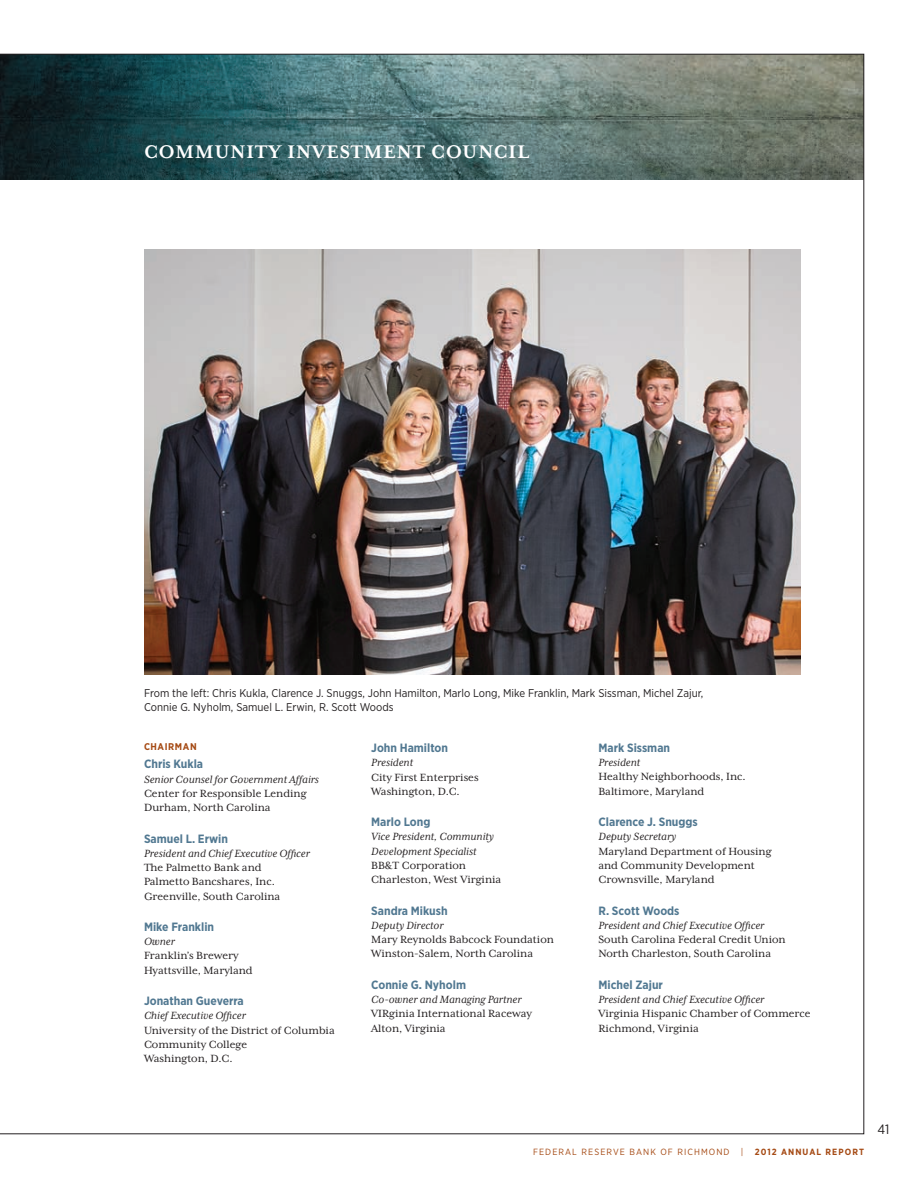
<style>
.page{position:relative;width:918px;height:1188px;background:#fff}
.page>*{position:absolute;margin:0;border:0;box-sizing:border-box;transform-origin:0 0}
.t1{font:700 21px "Mrs Eaves XL Serif OT";letter-spacing:.05em;color:#fff}
.t2{font:13.5px "Gotham Narrow";color:#231f20}
.t3{font:12px/14.2px "Mrs Eaves XL Serif OT";color:#231f20}
.t4{font:italic 12px/14.2px "Mrs Eaves XL Serif OT";color:#231f20}
.t5{font:700 12px "Gotham Narrow";color:#517891}
.t6{font:11.25px/13.5px "Gotham Narrow";color:#231f20}
.t7{font:700 9.75px "Gotham Narrow";letter-spacing:.06em;color:#a54a14}
.t8{font:9px "Gotham Narrow";letter-spacing:.12em;color:#a54a14}
.t9{font:700 9px "Gotham Narrow";letter-spacing:.12em;color:#a54a14}
</style>
<div class="page">
<img style="left:0;top:54px;width:864px;height:1080px">
<h1 class="t1" style="left:144px;top:141px;width:387px">COMMUNITY INVESTMENT COUNCIL</h1>
<p class="t6" style="left:144px;top:687px;width:561px">From the left: Chris Kukla, Clarence J. Snuggs, John Hamilton, Marlo Long, Mike Franklin, Mark Sissman, Michel Zajur,<br>Connie G. Nyholm, Samuel L. Erwin, R. Scott Woods</p>
<p class="t7" style="left:144px;top:741px;width:54px">CHAIRMAN</p>
<p class="t5" style="left:144px;top:756px;width:61px">Chris Kukla</p>
<p class="t4" style="left:144px;top:772px;width:176px">Senior Counsel for Government Affairs</p>
<p class="t3" style="left:144px;top:786px;width:164px">Center for Responsible Lending<br>Durham, North Carolina</p>
<p class="t5" style="left:144px;top:831px;width:86px">Samuel L. Erwin</p>
<p class="t4" style="left:144px;top:846px;width:167px">President and Chief Executive Officer</p>
<p class="t3" style="left:144px;top:860px;width:138px">The Palmetto Bank and<br>Palmetto Bancshares, Inc.<br>Greenville, South Carolina</p>
<p class="t5" style="left:144px;top:919px;width:72px">Mike Franklin</p>
<p class="t4" style="left:144px;top:935px;width:32px">Owner</p>
<p class="t3" style="left:144px;top:949px;width:110px">Franklin’s Brewery<br>Hyattsville, Maryland</p>
<p class="t5" style="left:144px;top:993px;width:101px">Jonathan Gueverra</p>
<p class="t4" style="left:144px;top:1009px;width:103px">Chief Executive Officer</p>
<p class="t3" style="left:144px;top:1023px;width:192px">University of the District of Columbia<br>Community College<br>Washington, D.C.</p>
<p class="t5" style="left:371px;top:740px;width:78px">John Hamilton</p>
<p class="t4" style="left:371px;top:756px;width:43px">President</p>
<p class="t3" style="left:371px;top:770px;width:109px">City First Enterprises<br>Washington, D.C.</p>
<p class="t5" style="left:371px;top:814px;width:61px">Marlo Long</p>
<p class="t4" style="left:371px;top:830px;width:124px">Vice President, Community<br>Development Specialist</p>
<p class="t3" style="left:371px;top:858px;width:131px">BB&amp;T Corporation<br>Charleston, West Virginia</p>
<p class="t5" style="left:371px;top:903px;width:78px">Sandra Mikush</p>
<p class="t4" style="left:371px;top:918px;width:74px">Deputy Director</p>
<p class="t3" style="left:371px;top:932px;width:184px">Mary Reynolds Babcock Foundation<br>Winston-Salem, North Carolina</p>
<p class="t5" style="left:371px;top:977px;width:96px">Connie G. Nyholm</p>
<p class="t4" style="left:371px;top:992px;width:152px">Co-owner and Managing Partner</p>
<p class="t3" style="left:371px;top:1007px;width:162px">VIRginia International Raceway<br>Alton, Virginia</p>
<p class="t5" style="left:598px;top:740px;width:73px">Mark Sissman</p>
<p class="t4" style="left:598px;top:755px;width:43px">President</p>
<p class="t3" style="left:598px;top:770px;width:149px">Healthy Neighborhoods, Inc.<br>Baltimore, Maryland</p>
<p class="t5" style="left:598px;top:814px;width:101px">Clarence J. Snuggs</p>
<p class="t4" style="left:598px;top:830px;width:79px">Deputy Secretary</p>
<p class="t3" style="left:598px;top:844px;width:175px">Maryland Department of Housing and Community Development<br>Crownsville, Maryland</p>
<p class="t5" style="left:598px;top:903px;width:83px">R. Scott Woods</p>
<p class="t4" style="left:598px;top:918px;width:167px">President and Chief Executive Officer</p>
<p class="t3" style="left:598px;top:932px;width:189px">South Carolina Federal Credit Union<br>North Charleston, South Carolina</p>
<p class="t5" style="left:598px;top:977px;width:66px">Michel Zajur</p>
<p class="t4" style="left:598px;top:992px;width:167px">President and Chief Executive Officer</p>
<p class="t3" style="left:598px;top:1007px;width:214px">Virginia Hispanic Chamber of Commerce<br>Richmond, Virginia</p>
<p class="t8" style="left:533px;top:1146px;width:14px">Federa</p>
<p class="t8" style="left:572px;top:1146px;width:23px">l Reser</p>
<p class="t8" style="left:613px;top:1146px;width:117px">ve Bank of Richmond</p>
<p class="t8" style="left:741px;top:1146px;width:4px">|</p>
<p class="t9" style="left:755px;top:1146px;width:111px">2012 ANNUAL REPORT</p>
<p class="t2" style="left:878px;top:1121px;width:13px">41</p>
</div>
